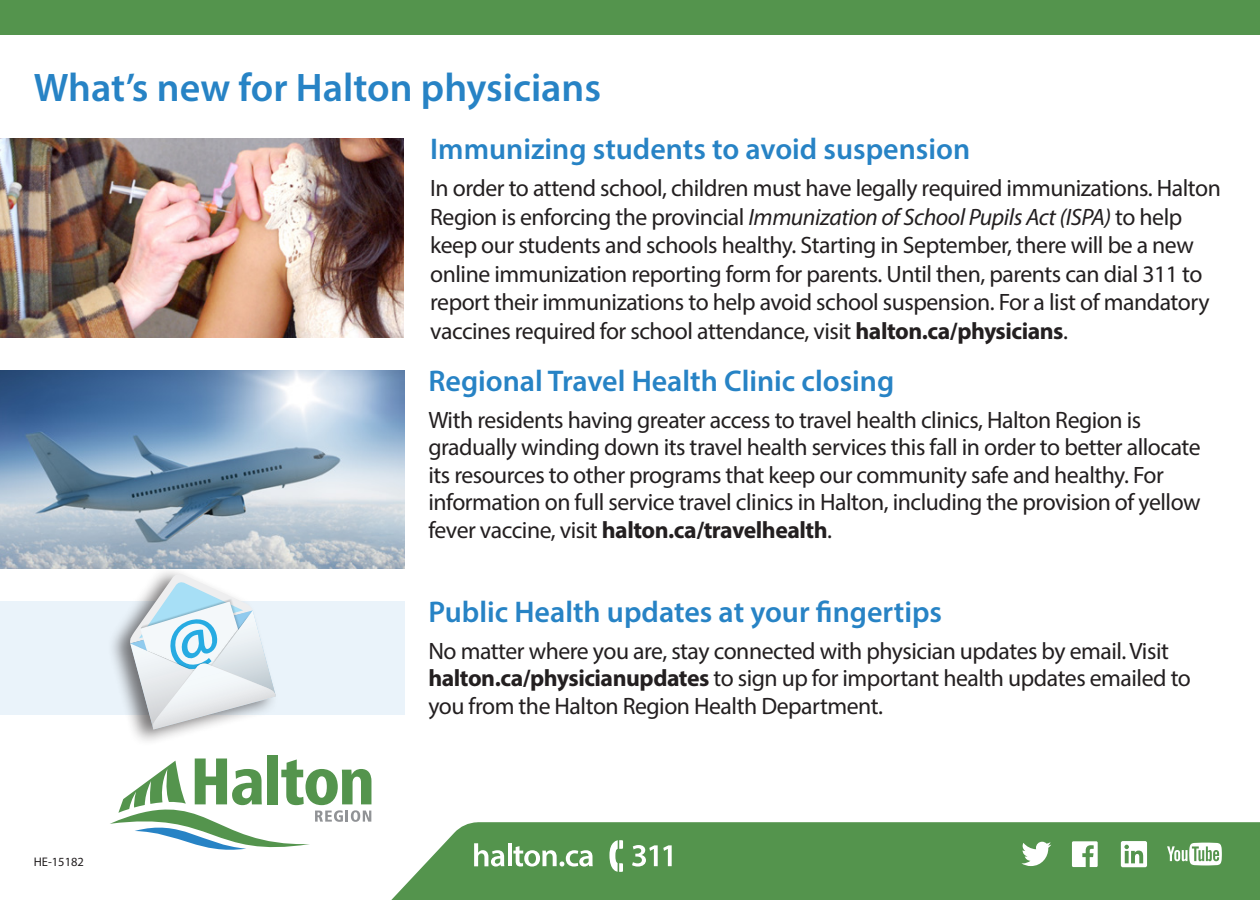
<style>
.page{position:relative;width:1260px;height:900px;background:#fff}
.page>*{position:absolute;margin:0;border:0;box-sizing:border-box;transform-origin:0 0}
.t1{font:600 40px "Myriad Pro";color:#2783c5}
.head1{font:600 30px "Myriad Pro";color:#2783c5}
.body{font:23.75px/27.5px "Myriad Pro";letter-spacing:-.02em;color:#231f20}
.head1-2{font:23.75px/28.5px "Myriad Pro";letter-spacing:-.02em;color:#231f20}
.t2{font:12.5px "Myriad Pro";color:#231f20}
.s1{font-style:italic}
.s2{font-weight:700}
</style>
<div class="page">
<div style="left:0;top:0;width:1260px;height:34px;background:#54944d"></div>
<div style="left:267px;top:755px;width:11px;height:49px;background:#54944d"></div>
<svg style="left:110px;top:759px;width:261px;height:91px"></svg>
<svg style="left:370px;top:822px;width:890px;height:78px;background:#619c5a"></svg>
<svg style="left:1121px;top:841px;width:26px;height:26px"></svg>
<svg style="left:1072px;top:841px;width:26px;height:26px"></svg>
<svg style="left:1021px;top:842px;width:30px;height:24px"></svg>
<svg style="left:1167px;top:843px;width:55px;height:22px"></svg>
<img style="left:0;top:139px;width:403px;height:199px">
<img style="left:0;top:370px;width:405px;height:199px">
<div style="left:0;top:601px;width:405px;height:114px;background:#eaf3fa"></div>
<svg style="left:632px;top:845px;width:40px;height:22px"></svg>
<hr style="left:508px;top:843px;width:3px;height:23px;background:#fff">
<svg style="left:513px;top:846px;width:80px;height:21px"></svg>
<svg style="left:609px;top:840px;width:14px;height:32px"></svg>
<svg style="left:474px;top:843px;width:30px;height:24px"></svg>
<div style="left:107px;top:566px;width:171px;height:181px;background:#231f20;opacity:.6"></div>
<svg style="left:129px;top:573px;width:147px;height:157px"></svg>
<p class="t1" style="left:34px;top:62px;width:569px">What’s new for Halton physicians</p>
<p class="head1" style="left:430px;top:129px;width:541px">Immunizing students to avoid suspension</p>
<p class="head1-2" style="left:430px;top:173px;width:792px">In order to attend school, children must have legally required immunizations. Halton Region is enforcing the provincial <span class="s1">Immunization of School Pupils Act (ISPA)</span> to help keep our students and schools healthy. Starting in September, there will be a new online immunization reporting form for parents. Until then, parents can dial 311 to report their immunizations to help avoid school suspension. For a list of mandatory vaccines required for school attendance, visit <span class="s2">halton.ca/physicians</span>.</p>
<p class="head1" style="left:428px;top:362px;width:467px">Regional Travel Health Clinic closing</p>
<p class="body" style="left:428px;top:406px;width:774px">With residents having greater access to travel health clinics, Halton Region is gradually winding down its travel health services this fall in order to better allocate its resources to other programs that keep our community safe and healthy. For information on full service travel clinics in Halton, including the provision of yellow fever vaccine, visit <span class="s2">halton.ca/travelhealth</span>.</p>
<p class="t2" style="left:34px;top:854px;width:52px">HE-15182</p>
<p class="head1" style="left:428px;top:593px;width:515px">Public Health updates at your fingertips</p>
<p class="body" style="left:428px;top:637px;width:764px">No matter where you are, stay connected with physician updates by email. Visit <span class="s2">halton.ca/physicianupdates</span> to sign up for important health updates emailed to you from the Halton Region Health Department.</p>
</div>
